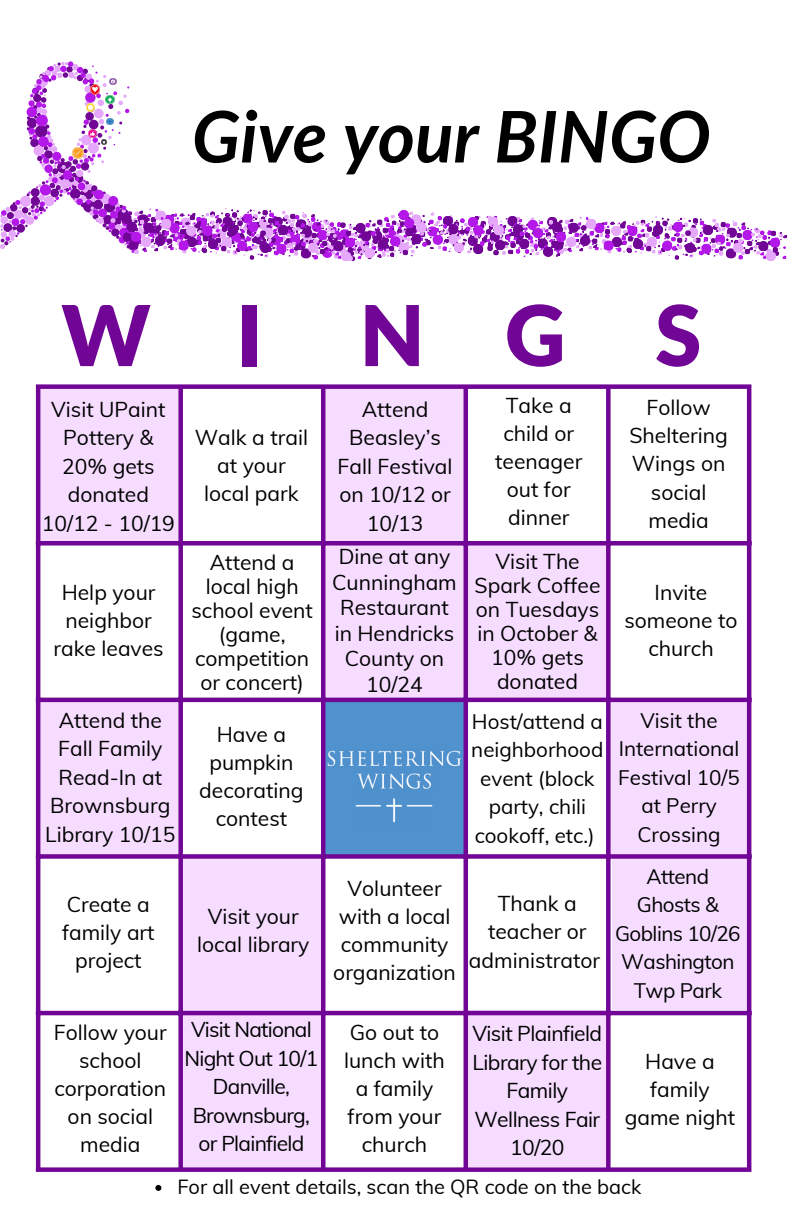
<style>
.page{position:relative;width:792px;height:1224px;background:#fff}
.page>*{position:absolute;margin:0;border:0;box-sizing:border-box;transform-origin:0 0}
.t1{font:900 83.8px "Lato";color:#710696}
.t2{font:italic 700 71.2px "Lato";color:#000}
.t3{font:21px/28px "Muli";color:#000;text-align:center}
.t4{font:21px/28.4px "Muli";letter-spacing:-.035em;color:#000;text-align:center}
.t5{font:21px/28.4px "Muli";letter-spacing:-.025em;color:#000;text-align:center}
.t6{font:20.6px/28.4px "Muli";color:#000;text-align:center}
.t7{font:20.6px/28.4px "Muli";letter-spacing:-.025em;color:#000;text-align:center}
.t8{font:20px "Muli";color:#000}
</style>
<div class="page">
<svg style="left:0;top:61px;width:787px;height:200px"></svg>
<div style="left:39px;top:389px;width:143px;height:156px;background:#f6dcff"></div>
<div style="left:181px;top:856px;width:143px;height:156px;background:#f6dcff"></div>
<div style="left:39px;top:699px;width:143px;height:157px;background:#f6dcff"></div>
<div style="left:182px;top:1012px;width:143px;height:157px;background:#f6dcff"></div>
<div style="left:322px;top:385px;width:143px;height:157px;background:#f6dcff"></div>
<div style="left:466px;top:542px;width:143px;height:157px;background:#f6dcff"></div>
<img style="left:325px;top:702px;width:139px;height:152px">
<div style="left:323px;top:544px;width:143px;height:157px;background:#f6dcff"></div>
<div style="left:466px;top:1010px;width:143px;height:157px;background:#f6dcff"></div>
<div style="left:612px;top:856px;width:137px;height:154px;background:#f6dcff"></div>
<div style="left:609px;top:701px;width:142px;height:156px;background:#f6dcff"></div>
<hr style="left:36px;top:389px;width:4px;height:778px;background:#710696">
<div style="left:178px;top:389px;width:5px;height:778px;background:#710696"></div>
<hr style="left:321px;top:389px;width:4px;height:778px;background:#710696">
<hr style="left:464px;top:389px;width:4px;height:778px;background:#710696">
<div style="left:606px;top:389px;width:5px;height:778px;background:#710696"></div>
<hr style="left:747px;top:389px;width:4px;height:778px;background:#710696">
<div style="left:36px;top:384px;width:715px;height:5px;background:#710696"></div>
<div style="left:36px;top:541px;width:715px;height:5px;background:#710696"></div>
<hr style="left:36px;top:698px;width:715px;height:4px;background:#710696">
<div style="left:36px;top:854px;width:715px;height:5px;background:#710696"></div>
<hr style="left:36px;top:1011px;width:715px;height:4px;background:#710696">
<div style="left:36px;top:1167px;width:715px;height:5px;background:#710696"></div>
<svg style="left:155px;top:1185px;width:6px;height:6px"></svg>
<p class="t2" style="left:192px;top:92px;width:520px">Give your BINGO</p>
<p class="t1" style="left:61px;top:283px;width:91px">W</p>
<h1 class="t1" style="left:236px;top:283px;width:28px">I</h1>
<p class="t1" style="left:360px;top:283px;width:67px">N</p>
<p class="t1" style="left:505px;top:283px;width:62px">G</p>
<p class="t3" style="left:42px;top:394px;width:135px">Visit UPaint<br>Pottery &amp;<br>20% gets donated<br>10/12 - 10/19</p>
<p class="t3" style="left:495px;top:391px;width:89px">Take a child or teenager out for dinner</p>
<p class="t3" style="left:338px;top:394px;width:116px">Attend<br>Beasley’s<br>Fall Festival on 10/12 or<br>10/13</p>
<p class="t3" style="left:195px;top:423px;width:115px">Walk a trail at your local park</p>
<p class="t3" style="left:53px;top:578px;width:112px">Help your neighbor rake leaves</p>
<p class="t3" style="left:45px;top:706px;width:132px">Attend the<br>Fall Family<br>Read-In at<br>Brownsburg<br>Library 10/15</p>
<p class="t3" style="left:191px;top:550px;width:123px;line-height:24px">Attend a local high school event (game, competition or concert)</p>
<p class="t3" style="left:199px;top:720px;width:106px">Have a pumpkin decorating contest</p>
<p class="t3" style="left:62px;top:890px;width:94px">Create a family art project</p>
<p class="t3" style="left:197px;top:902px;width:114px">Visit your local library</p>
<p class="t3" style="left:332px;top:543px;width:126px;line-height:25.6px">Dine at any<br>Cunningham<br>Restaurant in Hendricks<br>County on<br>10/24</p>
<p class="t3" style="left:475px;top:549px;width:127px;line-height:24px">Visit The<br>Spark Coffee on Tuesdays in October &amp;<br>10% gets donated</p>
<p class="t3" style="left:333px;top:874px;width:124px">Volunteer with a local community organization</p>
<p class="t6" style="left:471px;top:707px;width:134px">Host/attend a neighborhood event (block party, chili cookoff, etc.)</p>
<p class="t3" style="left:469px;top:890px;width:133px">Thank a teacher or administrator</p>
<p class="t3" style="left:54px;top:1018px;width:114px">Follow your school corporation on social media</p>
<p class="t4" style="left:185px;top:1015px;width:135px">Visit National<br>Night Out 10/1<br>Danville,<br>Brownsburg, or Plainfield</p>
<p class="t3" style="left:344px;top:1018px;width:102px">Go out to lunch with a family from your church</p>
<p class="t5" style="left:472px;top:1019px;width:131px">Visit Plainfield<br>Library for the<br>Family<br>Wellness Fair<br>10/20</p>
<p class="t1" style="left:655px;top:283px;width:48px">S</p>
<p class="t3" style="left:630px;top:393px;width:100px">Follow<br>Sheltering<br>Wings on social media</p>
<p class="t3" style="left:624px;top:578px;width:115px">Invite someone to church</p>
<p class="t6" style="left:618px;top:706px;width:123px">Visit the<br>International<br>Festival 10/5 at Perry<br>Crossing</p>
<p class="t7" style="left:615px;top:862px;width:127px">Attend<br>Ghosts &amp;<br>Goblins 10/26<br>Washington<br>Twp Park</p>
<p class="t3" style="left:625px;top:1047px;width:112px">Have a family game night</p>
<p class="t8" style="left:177px;top:1174px;width:466px">For all event details, scan the QR code on the back</p>
</div>
